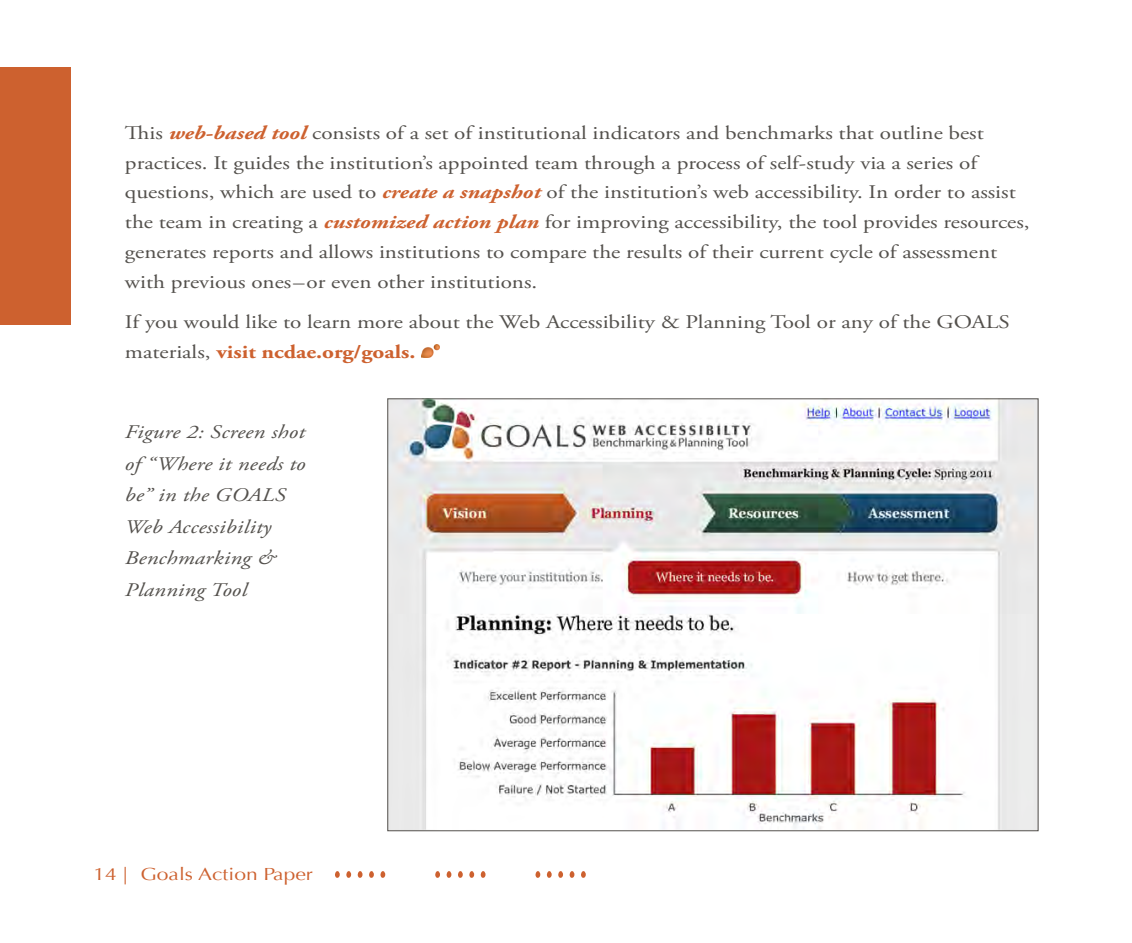
<style>
.page{position:relative;width:1132px;height:943px;background:#fff}
.page>*{position:absolute;margin:0;border:0;box-sizing:border-box;transform-origin:0 0}
.General{font:19.25px/29.8px "Adobe Garamond Pro";color:#54514d;scale:1.2 1}
.t1{font:italic 19.25px/31.5px "Adobe Garamond Pro";letter-spacing:.01em;color:#54514d;scale:1.2 1}
.t2{font:17.5px "Optima";color:#cd612f;scale:1.2 1}
.s1{font-weight:700;font-style:italic;color:#cd612f}
.s2{font-weight:700;color:#cd612f}
</style>
<div class="page">
<svg style="left:335px;top:871px;width:5px;height:7px"></svg>
<svg style="left:346px;top:871px;width:5px;height:7px"></svg>
<svg style="left:357px;top:871px;width:6px;height:7px"></svg>
<svg style="left:369px;top:871px;width:5px;height:7px"></svg>
<svg style="left:380px;top:871px;width:5px;height:7px"></svg>
<svg style="left:435px;top:871px;width:5px;height:7px"></svg>
<svg style="left:446px;top:871px;width:6px;height:7px"></svg>
<svg style="left:458px;top:871px;width:5px;height:7px"></svg>
<svg style="left:469px;top:871px;width:5px;height:7px"></svg>
<svg style="left:480px;top:871px;width:6px;height:7px"></svg>
<svg style="left:535px;top:871px;width:5px;height:7px"></svg>
<svg style="left:547px;top:871px;width:5px;height:7px"></svg>
<svg style="left:558px;top:871px;width:5px;height:7px"></svg>
<svg style="left:569px;top:871px;width:6px;height:7px"></svg>
<svg style="left:581px;top:871px;width:5px;height:7px"></svg>
<img style="left:389px;top:400px;width:647px;height:429px">
<div style="left:0;top:67px;width:71px;height:257px;background:#cd612f"></div>
<img style="left:421px;top:344px;width:18px;height:14px">
<p class="General" style="left:125px;top:119px;width:755px">This <span class="s1">web-based tool</span> consists of a set of institutional indicators and benchmarks that outline best practices. It guides the institution’s appointed team through a process of self-study via a series of questions, which are used to <span class="s1">create a snapshot</span> of the institution’s web accessibility. In order to assist the team in creating a <span class="s1">customized action plan</span> for improving accessibility, the tool provides resources, generates reports and allows institutions to compare the results of their current cycle of assessment with previous ones–or even other institutions.</p>
<p class="General" style="left:125px;top:308px;width:739px">If you would like to learn more about the Web Accessibility &amp; Planning Tool or any of the GOALS materials, <span class="s2">visit ncdae.org/goals.</span></p>
<p class="t1" style="left:125px;top:417px;width:152px">Figure 2: Screen shot of “Where it needs to be” in the GOALS<br>Web Accessibility<br>Benchmarking &amp;<br>Planning Tool</p>
<p class="t2" style="left:93px;top:863px;width:184px">14 | Goals Action Paper</p>
</div>
